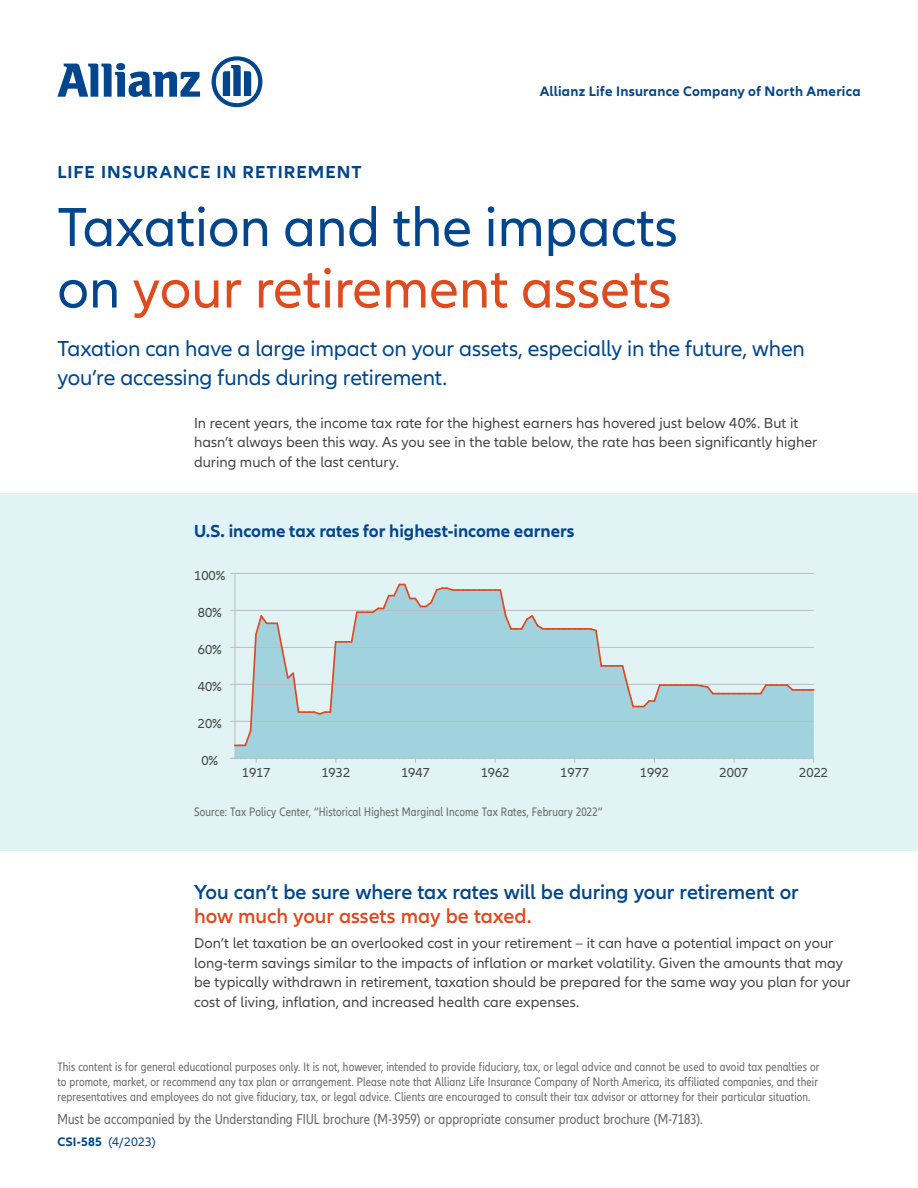
<style>
.page{position:relative;width:918px;height:1188px;background:#fff}
.page>*{position:absolute;margin:0;border:0;box-sizing:border-box;transform-origin:0 0}
.t1{font:57px/61.5px "Allianz Neo";color:#01468c}
.t2{font:22.5px/28.5px "Allianz Neo";letter-spacing:-.005em;color:#01468c}
.t3{font:600 21px "Allianz Neo";letter-spacing:-.005em;color:#01468c}
.t4{font:600 21px "Allianz Neo";letter-spacing:-.005em;color:#df4a1e}
.t5{font:700 18px "Allianz Neo";color:#01468c}
.t6{font:700 18px "Allianz Neo";letter-spacing:.055em;color:#01468c}
.t7{font:15px/19.5px "Allianz Neo";color:#454647}
.t8{font:condensed 15px "Allianz Neo";letter-spacing:.005em;color:#6c6d70}
.t9{font:700 14.25px "Allianz Neo";letter-spacing:.015em;color:#01468c}
.t10{font:13.5px "Allianz Neo";color:#454647}
.t11{font:condensed 12.75px/15px "Allianz Neo";letter-spacing:.01em;color:#6c6d70;text-align:justify}
.t12{font:12.75px "Allianz Neo";color:#01468c}
.s1{color:#df4a1e}
.s2{font-weight:700}
</style>
<div class="page">
<svg style="left:57px;top:63px;width:143px;height:34px"></svg>
<svg style="left:212px;top:56px;width:50px;height:51px"></svg>
<div style="left:0;top:493px;width:918px;height:357px;background:#e1f3f5"></div>
<div style="left:236px;top:748px;width:578px;height:10px;background:#a1d3df"></div>
<hr style="left:235px;top:573px;width:1px;height:185px;background:#bcbdc0">
<hr style="left:230px;top:721px;width:584px;height:1px;background:#bcbdc0">
<hr style="left:230px;top:684px;width:584px;height:1px;background:#bcbdc0">
<hr style="left:230px;top:647px;width:584px;height:1px;background:#bcbdc0">
<hr style="left:230px;top:610px;width:584px;height:1px;background:#bcbdc0">
<hr style="left:230px;top:573px;width:584px;height:1px;background:#bcbdc0">
<hr style="left:230px;top:758px;width:584px;height:1px;background:#bcbdc0">
<svg style="left:255px;top:759px;width:559px;height:4px"></svg>
<svg style="left:235px;top:582px;width:579px;height:166px"></svg>
<p class="t9" style="left:540px;top:83px;width:322px">Allianz Life Insurance Company of North America</p>
<h3 class="t6" style="left:57px;top:161px;width:306px">LIFE INSURANCE IN RETIREMENT</h3>
<h1 class="t1" style="left:57px;top:198px;width:622px">Taxation and the impacts on <span class="s1">your retirement assets</span></h1>
<h2 class="t2" style="left:57px;top:335px;width:749px">Taxation can have a large impact on your assets, especially in the future, when you’re accessing funds during retirement.</h2>
<p class="t7" style="left:194px;top:414px;width:625px">In recent years, the income tax rate for the highest earners has hovered just below 40%. But it hasn’t always been this way. As you see in the table below, the rate has been significantly higher during much of the last century.</p>
<h3 class="t5" style="left:194px;top:521px;width:382px">U.S. income tax rates for highest-income earners</h3>
<p class="t10" style="left:194px;top:568px;width:33px">100%</p>
<p class="t10" style="left:198px;top:605px;width:26px">80%</p>
<p class="t10" style="left:198px;top:642px;width:26px">60%</p>
<p class="t10" style="left:198px;top:679px;width:26px">40%</p>
<p class="t10" style="left:198px;top:716px;width:26px">20%</p>
<p class="t10" style="left:201px;top:753px;width:18px">0%</p>
<p class="t10" style="left:242px;top:765px;width:30px">1917</p>
<p class="t10" style="left:321px;top:765px;width:30px">1932</p>
<p class="t10" style="left:401px;top:765px;width:30px">1947</p>
<p class="t10" style="left:481px;top:765px;width:30px">1962</p>
<p class="t10" style="left:560px;top:765px;width:30px">1977</p>
<p class="t10" style="left:640px;top:765px;width:30px">1992</p>
<p class="t10" style="left:720px;top:765px;width:30px">2007</p>
<p class="t10" style="left:799px;top:765px;width:30px">2022</p>
<p class="t11" style="left:194px;top:805px;width:410px">Source: Tax Policy Center, “Historical Highest Marginal Income Tax Rates, February 2022”</p>
<h3 class="t3" style="left:194px;top:880px;width:606px">You can’t be sure where tax rates will be during your retirement or</h3>
<h3 class="t4" style="left:194px;top:904px;width:339px">how much your assets may be taxed.</h3>
<p class="t7" style="left:194px;top:934px;width:658px">Don’t let taxation be an overlooked cost in your retirement – it can have a potential impact on your long-term savings similar to the impacts of inflation or market volatility. Given the amounts that may be typically withdrawn in retirement, taxation should be prepared for the same way you plan for your cost of living, inflation, and increased health care expenses.</p>
<p class="t11" style="left:57px;top:1060px;width:763px">This content is for general educational purposes only. It is not, however, intended to provide fiduciary, tax, or legal advice and cannot be used to avoid tax penalties or to promote, market, or recommend any tax plan or arrangement. Please note that Allianz Life Insurance Company of North America, its affiliated companies, and their representatives and employees do not give fiduciary, tax, or legal advice. Clients are encouraged to consult their tax advisor or attorney for their particular situation.</p>
<p class="t8" style="left:57px;top:1111px;width:647px">Must be accompanied by the Understanding FIUL brochure (M-3959) or appropriate consumer product brochure (M-7183).</p>
<p class="t12" style="left:57px;top:1134px;width:100px"><span class="s2">CSI-585</span> (4/2023)</p>
</div>
